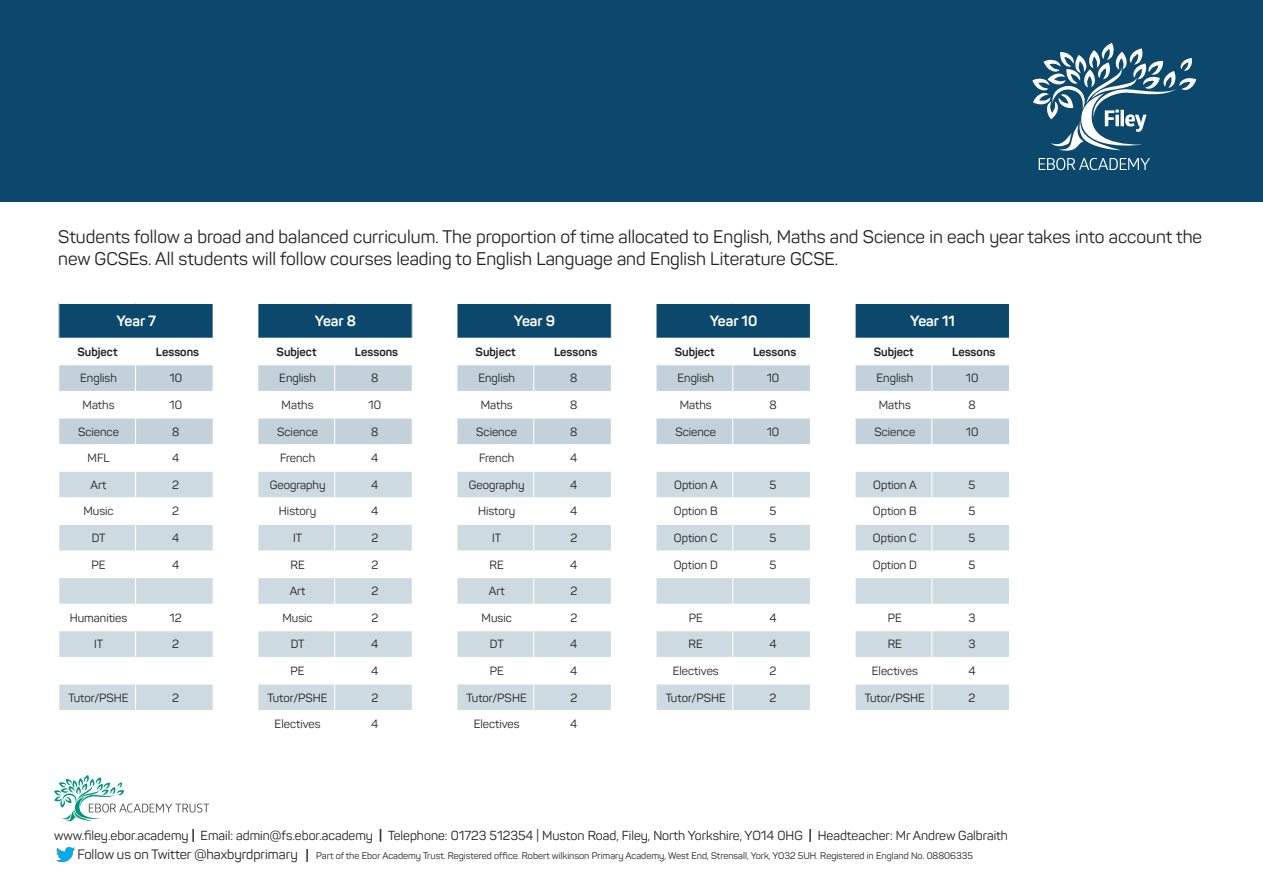
<style>
.page{position:relative;width:1263px;height:893px;background:#fff}
.page>*{position:absolute;margin:0;border:0;box-sizing:border-box;transform-origin:0 0}
.Default{font:18px/21.6px "Panton";color:#231f20}
.t1{font:700 14.7px "Panton";color:#fff}
.Default-2{font:13.5px "Panton";color:#231f20}
.Default-3{font:12.9px "Panton";color:#231f20}
.Default-4{font:700 12.9px "Panton";color:#231f20}
.t2{font:11.85px "Panton";color:#231f20}
.t3{font:700 11.85px "Panton";color:#231f20}
.Default-5{font:9.45px "Panton";color:#231f20}
.s1{font-weight:700}
</style>
<div class="page">
<div style="left:59px;top:303px;width:154px;height:35px;background:#0b486b"></div>
<hr style="left:58px;top:303px;width:78px;height:1px;background:#fff">
<hr style="left:136px;top:303px;width:78px;height:1px;background:#fff">
<svg style="left:59px;top:365px;width:154px;height:345px"></svg>
<div style="left:457px;top:303px;width:154px;height:35px;background:#0b486b"></div>
<hr style="left:456px;top:303px;width:78px;height:1px;background:#fff">
<hr style="left:534px;top:303px;width:78px;height:1px;background:#fff">
<svg style="left:457px;top:365px;width:154px;height:345px"></svg>
<div style="left:258px;top:303px;width:154px;height:35px;background:#0b486b"></div>
<hr style="left:257px;top:303px;width:78px;height:1px;background:#fff">
<hr style="left:335px;top:303px;width:78px;height:1px;background:#fff">
<svg style="left:258px;top:365px;width:154px;height:345px"></svg>
<div style="left:656px;top:303px;width:154px;height:35px;background:#0b486b"></div>
<hr style="left:655px;top:303px;width:78px;height:1px;background:#fff">
<hr style="left:733px;top:303px;width:78px;height:1px;background:#fff">
<svg style="left:656px;top:365px;width:154px;height:345px"></svg>
<div style="left:855px;top:303px;width:154px;height:35px;background:#0b486b"></div>
<hr style="left:854px;top:304px;width:2px;height:34px;background:#fff">
<hr style="left:854px;top:303px;width:78px;height:1px;background:#fff">
<hr style="left:932px;top:303px;width:78px;height:1px;background:#fff">
<svg style="left:855px;top:365px;width:154px;height:345px"></svg>
<div style="left:0;top:0;width:1263px;height:202px;background:#0b486b"></div>
<svg style="left:1032px;top:43px;width:164px;height:127px"></svg>
<img style="left:56px;top:847px;width:18px;height:15px">
<svg style="left:54px;top:775px;width:155px;height:47px"></svg>
<p class="Default" style="left:58px;top:226px;width:1145px">Students follow a broad and balanced curriculum. The proportion of time allocated to English, Maths and Science in each year takes into account the new GCSEs. All students will follow courses leading to English Language and English Literature GCSE.</p>
<p class="t1" style="left:116px;top:312px;width:41px">Year 7</p>
<p class="t3" style="left:77px;top:344px;width:42px">Subject</p>
<p class="t3" style="left:156px;top:344px;width:45px">Lessons</p>
<p class="t2" style="left:80px;top:371px;width:38px">English</p>
<p class="t2" style="left:169px;top:371px;width:14px">10</p>
<p class="t2" style="left:83px;top:398px;width:33px">Maths</p>
<p class="t2" style="left:169px;top:398px;width:14px">10</p>
<p class="t2" style="left:78px;top:424px;width:42px">Science</p>
<p class="t2" style="left:172px;top:424px;width:9px">8</p>
<p class="t2" style="left:88px;top:451px;width:24px">MFL</p>
<p class="t2" style="left:172px;top:451px;width:9px">4</p>
<p class="t2" style="left:91px;top:477px;width:17px">Art</p>
<p class="t2" style="left:172px;top:477px;width:8px">2</p>
<p class="t2" style="left:83px;top:504px;width:32px">Music</p>
<p class="t2" style="left:172px;top:504px;width:8px">2</p>
<p class="t2" style="left:92px;top:531px;width:15px">DT</p>
<p class="t2" style="left:172px;top:531px;width:9px">4</p>
<p class="t2" style="left:92px;top:557px;width:16px">PE</p>
<p class="t2" style="left:172px;top:557px;width:9px">4</p>
<p class="t2" style="left:70px;top:610px;width:59px">Humanities</p>
<p class="t2" style="left:170px;top:610px;width:14px">12</p>
<p class="t2" style="left:94px;top:637px;width:11px">IT</p>
<p class="t2" style="left:172px;top:637px;width:8px">2</p>
<p class="t2" style="left:68px;top:690px;width:62px">Tutor/PSHE</p>
<p class="t2" style="left:172px;top:690px;width:8px">2</p>
<p class="t1" style="left:315px;top:312px;width:42px">Year 8</p>
<p class="t3" style="left:277px;top:344px;width:42px">Subject</p>
<p class="t3" style="left:355px;top:344px;width:45px">Lessons</p>
<p class="t2" style="left:279px;top:371px;width:38px">English</p>
<p class="t2" style="left:371px;top:371px;width:9px">8</p>
<p class="t2" style="left:282px;top:398px;width:33px">Maths</p>
<p class="t2" style="left:368px;top:398px;width:14px">10</p>
<p class="t2" style="left:277px;top:424px;width:42px">Science</p>
<p class="t2" style="left:371px;top:424px;width:9px">8</p>
<p class="t2" style="left:280px;top:451px;width:37px">French</p>
<p class="t2" style="left:371px;top:451px;width:9px">4</p>
<p class="t2" style="left:270px;top:477px;width:57px">Geography</p>
<p class="t2" style="left:371px;top:477px;width:9px">4</p>
<p class="t2" style="left:279px;top:504px;width:39px">History</p>
<p class="t2" style="left:371px;top:504px;width:9px">4</p>
<p class="t2" style="left:293px;top:531px;width:11px">IT</p>
<p class="t2" style="left:371px;top:531px;width:8px">2</p>
<p class="t2" style="left:290px;top:557px;width:16px">RE</p>
<p class="t2" style="left:371px;top:557px;width:8px">2</p>
<p class="t2" style="left:290px;top:584px;width:17px">Art</p>
<p class="t2" style="left:371px;top:584px;width:8px">2</p>
<p class="t2" style="left:283px;top:610px;width:32px">Music</p>
<p class="t2" style="left:371px;top:610px;width:8px">2</p>
<p class="t2" style="left:291px;top:637px;width:15px">DT</p>
<p class="t2" style="left:371px;top:637px;width:9px">4</p>
<p class="t2" style="left:291px;top:664px;width:16px">PE</p>
<p class="t2" style="left:371px;top:664px;width:9px">4</p>
<p class="t2" style="left:268px;top:690px;width:62px">Tutor/PSHE</p>
<p class="t2" style="left:371px;top:690px;width:8px">2</p>
<p class="t2" style="left:275px;top:717px;width:47px">Electives</p>
<p class="t2" style="left:371px;top:717px;width:9px">4</p>
<p class="t1" style="left:514px;top:312px;width:43px">Year 9</p>
<p class="t3" style="left:476px;top:344px;width:42px">Subject</p>
<p class="t3" style="left:554px;top:344px;width:45px">Lessons</p>
<p class="t2" style="left:478px;top:371px;width:38px">English</p>
<p class="t2" style="left:570px;top:371px;width:9px">8</p>
<p class="t2" style="left:481px;top:398px;width:33px">Maths</p>
<p class="t2" style="left:570px;top:398px;width:9px">8</p>
<p class="t2" style="left:476px;top:424px;width:42px">Science</p>
<p class="t2" style="left:570px;top:424px;width:9px">8</p>
<p class="t2" style="left:479px;top:451px;width:37px">French</p>
<p class="t2" style="left:570px;top:451px;width:9px">4</p>
<p class="t2" style="left:469px;top:477px;width:57px">Geography</p>
<p class="t2" style="left:570px;top:477px;width:9px">4</p>
<p class="t2" style="left:478px;top:504px;width:39px">History</p>
<p class="t2" style="left:570px;top:504px;width:9px">4</p>
<p class="t2" style="left:492px;top:531px;width:11px">IT</p>
<p class="t2" style="left:570px;top:531px;width:8px">2</p>
<p class="t2" style="left:489px;top:557px;width:16px">RE</p>
<p class="t2" style="left:570px;top:557px;width:9px">4</p>
<p class="t2" style="left:489px;top:584px;width:17px">Art</p>
<p class="t2" style="left:570px;top:584px;width:8px">2</p>
<p class="t2" style="left:482px;top:610px;width:32px">Music</p>
<p class="t2" style="left:570px;top:610px;width:8px">2</p>
<p class="t2" style="left:490px;top:637px;width:15px">DT</p>
<p class="t2" style="left:570px;top:637px;width:9px">4</p>
<p class="t2" style="left:490px;top:664px;width:16px">PE</p>
<p class="t2" style="left:570px;top:664px;width:9px">4</p>
<p class="t2" style="left:467px;top:690px;width:62px">Tutor/PSHE</p>
<p class="t2" style="left:570px;top:690px;width:8px">2</p>
<p class="t2" style="left:474px;top:717px;width:47px">Electives</p>
<p class="t2" style="left:570px;top:717px;width:9px">4</p>
<p class="t1" style="left:710px;top:312px;width:49px">Year 10</p>
<p class="t3" style="left:675px;top:344px;width:42px">Subject</p>
<p class="t3" style="left:753px;top:344px;width:45px">Lessons</p>
<p class="t2" style="left:677px;top:371px;width:38px">English</p>
<p class="t2" style="left:767px;top:371px;width:14px">10</p>
<p class="t2" style="left:680px;top:398px;width:33px">Maths</p>
<p class="t2" style="left:769px;top:398px;width:9px">8</p>
<p class="t2" style="left:675px;top:424px;width:42px">Science</p>
<p class="t2" style="left:767px;top:424px;width:14px">10</p>
<p class="t2" style="left:674px;top:477px;width:45px">Option A</p>
<p class="t2" style="left:769px;top:477px;width:8px">5</p>
<p class="t2" style="left:674px;top:504px;width:45px">Option B</p>
<p class="t2" style="left:769px;top:504px;width:8px">5</p>
<p class="t2" style="left:674px;top:531px;width:45px">Option C</p>
<p class="t2" style="left:769px;top:531px;width:8px">5</p>
<p class="t2" style="left:674px;top:557px;width:45px">Option D</p>
<p class="t2" style="left:769px;top:557px;width:8px">5</p>
<p class="t2" style="left:689px;top:610px;width:16px">PE</p>
<p class="t2" style="left:769px;top:610px;width:9px">4</p>
<p class="t2" style="left:689px;top:637px;width:16px">RE</p>
<p class="t2" style="left:769px;top:637px;width:9px">4</p>
<p class="t2" style="left:673px;top:664px;width:47px">Electives</p>
<p class="t2" style="left:769px;top:664px;width:8px">2</p>
<p class="t2" style="left:666px;top:690px;width:62px">Tutor/PSHE</p>
<p class="t2" style="left:769px;top:690px;width:8px">2</p>
<p class="t1" style="left:910px;top:312px;width:46px">Year 11</p>
<p class="t3" style="left:874px;top:344px;width:42px">Subject</p>
<p class="t3" style="left:952px;top:344px;width:45px">Lessons</p>
<p class="t2" style="left:876px;top:371px;width:38px">English</p>
<p class="t2" style="left:966px;top:371px;width:14px">10</p>
<p class="t2" style="left:879px;top:398px;width:33px">Maths</p>
<p class="t2" style="left:968px;top:398px;width:9px">8</p>
<p class="t2" style="left:874px;top:424px;width:42px">Science</p>
<p class="t2" style="left:966px;top:424px;width:14px">10</p>
<p class="t2" style="left:873px;top:477px;width:45px">Option A</p>
<p class="t2" style="left:969px;top:477px;width:8px">5</p>
<p class="t2" style="left:873px;top:504px;width:45px">Option B</p>
<p class="t2" style="left:969px;top:504px;width:8px">5</p>
<p class="t2" style="left:873px;top:531px;width:45px">Option C</p>
<p class="t2" style="left:969px;top:531px;width:8px">5</p>
<p class="t2" style="left:873px;top:557px;width:45px">Option D</p>
<p class="t2" style="left:969px;top:557px;width:8px">5</p>
<p class="t2" style="left:888px;top:610px;width:16px">PE</p>
<p class="t2" style="left:968px;top:610px;width:9px">3</p>
<p class="t2" style="left:888px;top:637px;width:16px">RE</p>
<p class="t2" style="left:968px;top:637px;width:9px">3</p>
<p class="t2" style="left:872px;top:664px;width:47px">Electives</p>
<p class="t2" style="left:968px;top:664px;width:9px">4</p>
<p class="t2" style="left:865px;top:690px;width:62px">Tutor/PSHE</p>
<p class="t2" style="left:968px;top:690px;width:8px">2</p>
<p class="Default-3" style="left:54px;top:827px;width:955px">www.filey.ebor.academy <span class="s1">|</span> Email: admin@fs.ebor.academy <span class="s1">|</span> Telephone: 01723 512354 | Muston Road, Filey, North Yorkshire, YO14 0HG <span class="s1">|</span> Headteacher: Mr Andrew Galbraith</p>
<p class="Default-2" style="left:77px;top:846px;width:222px">Follow us on Twitter @haxbyrdprimary</p>
<p class="Default-4" style="left:306px;top:847px;width:5px">|</p>
<p class="Default-5" style="left:316px;top:850px;width:658px">Part of the Ebor Academy Trust. Registered office. Robert wilkinson Primary Academy, West End, Strensall, York, YO32 5UH. Registered in England No. 08806335</p>
</div>
